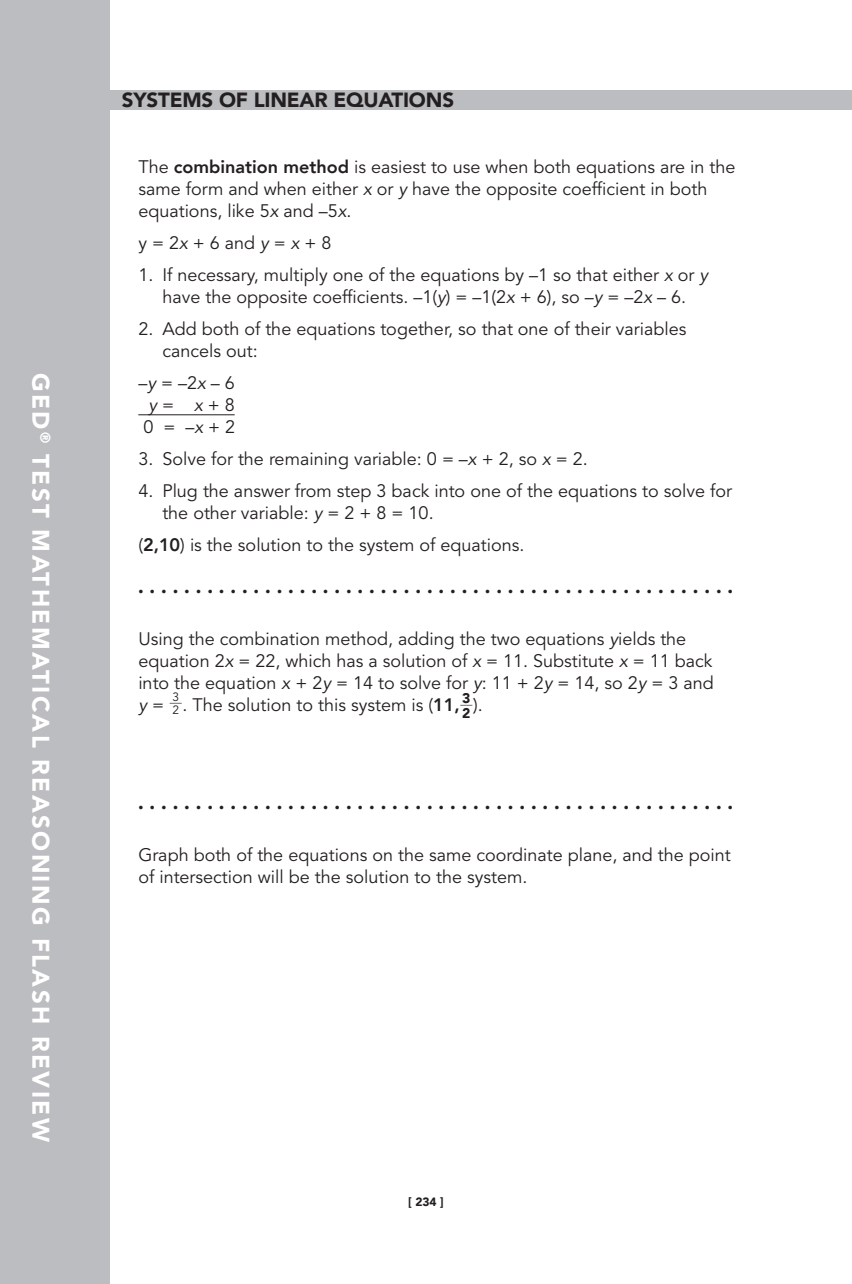
<style>
.page{position:relative;width:852px;height:1284px;background:#fff}
.page>*{position:absolute;margin:0;border:0;box-sizing:border-box;transform-origin:0 0}
.t1{font:900 24px "Avenir";letter-spacing:.1em;color:#fff}
.t2{font:900 20.4px "Avenir";letter-spacing:-.01em;color:#231f20}
.t3{font:18px/22px "Avenir";color:#231f20}
.t4{font:900 12px "Avenir";color:#231f20}
.t5{font:12px "Avenir";color:#231f20}
.t6{font:900 10px "Avenir";color:#231f20}
.s1{font-weight:800}
.s2{font-style:italic}
</style>
<div class="page">
<div style="left:110px;top:90px;width:742px;height:19px;background:#bcbdc0"></div>
<div style="left:0;top:0;width:110px;height:1284px;background:#bcbdc0"></div>
<hr style="left:138px;top:414px;width:97px;height:1px;background:#231f20">
<h1 class="t1" style="left:61px;top:373px;width:771px;rotate:90deg">GED<sup>®</sup> TEST MATHEMATICAL REASONING FLASH REVIEW</h1>
<p class="t2" style="left:122px;top:83px;width:334px">SYSTEMS OF LINEAR EQUATIONS</p>
<p class="t3" style="left:138px;top:156px;width:599px">The <span class="s1">combination method</span> is easiest to use when both equations are in the same form and when either <span class="s2">x</span> or <span class="s2">y</span> have the opposite coefficient in both equations, like 5<span class="s2">x</span> and –5<span class="s2">x</span>.</p>
<p class="t3" style="left:138px;top:232px;width:195px">y = 2<span class="s2">x</span> + 6 and <span class="s2">y</span> = <span class="s2">x</span> + 8</p>
<p class="t3" style="left:138px;top:264px;width:571px;text-align:center">1. If necessary, multiply one of the equations by –1 so that either <span class="s2">x</span> or <span class="s2">y </span>have the opposite coefficients. –1(<span class="s2">y</span>) = –1(2<span class="s2">x</span> + 6), so –<span class="s2">y</span> = –2<span class="s2">x</span> – 6.</p>
<p class="t3" style="left:162px;top:318px;width:526px;text-indent:-24px">2. Add both of the equations together, so that one of their variables cancels out:</p>
<p class="t3" style="left:138px;top:372px;width:98px;text-align:justify">–<span class="s2">y</span> = –2<span class="s2">x</span> – 6 <span class="s2">y</span> = <span class="s2">x</span> + 8<br>0 = –<span class="s2">x</span> + 2</p>
<p class="t3" style="left:138px;top:448px;width:451px">3. Solve for the remaining variable: 0 = –<span class="s2">x</span> + 2, so <span class="s2">x</span> = 2.</p>
<p class="t3" style="left:162px;top:480px;width:571px;text-indent:-24px">4. Plug the answer from step 3 back into one of the equations to solve for the other variable: <span class="s2">y</span> = 2 + 8 = 10.</p>
<p class="t3" style="left:138px;top:534px;width:388px">(<span class="s1">2,10</span>) is the solution to the system of equations.</p>
<p class="t6" style="left:138px;top:583px;width:596px">• • • • • • • • • • • • • • • • • • • • • • • • • • • • • • • • • • • • • • • • • • • • • • • • • • • •</p>
<p class="t3" style="left:138px;top:628px;width:577px">Using the combination method, adding the two equations <span class="s2">y</span>ields the equation 2<span class="s2">x</span> = 22, which has a solution of <span class="s2">x</span> = 11. Substitute <span class="s2">x</span> = 11 back into the equation <span class="s2">x</span> + 2<span class="s2">y</span> = 14 to solve for <span class="s2">y</span>: 11 + 2<span class="s2">y</span> = 14, so 2<span class="s2">y</span> = 3 and <span class="s2">y</span> = <sub>2</sub> . The solution to this system is (<span class="s1">11,</span> <sup>3</sup></p>
<p class="t5" style="left:172px;top:690px;width:8px">3</p>
<p class="t3" style="left:462px;top:694px;width:22px"><sub>2</sub> ).</p>
<p class="t5" style="left:170px;top:691px;width:13px">__</p>
<p class="t5" style="left:460px;top:693px;width:13px">__</p>
<p class="t6" style="left:138px;top:799px;width:596px">• • • • • • • • • • • • • • • • • • • • • • • • • • • • • • • • • • • • • • • • • • • • • • • • • • • •</p>
<p class="t3" style="left:138px;top:844px;width:594px">Graph both of the equations on the same coordinate plane, and the point of intersection will be the solution to the system.</p>
<p class="t4" style="left:408px;top:1192px;width:37px">[ 234 ]</p>
</div>
